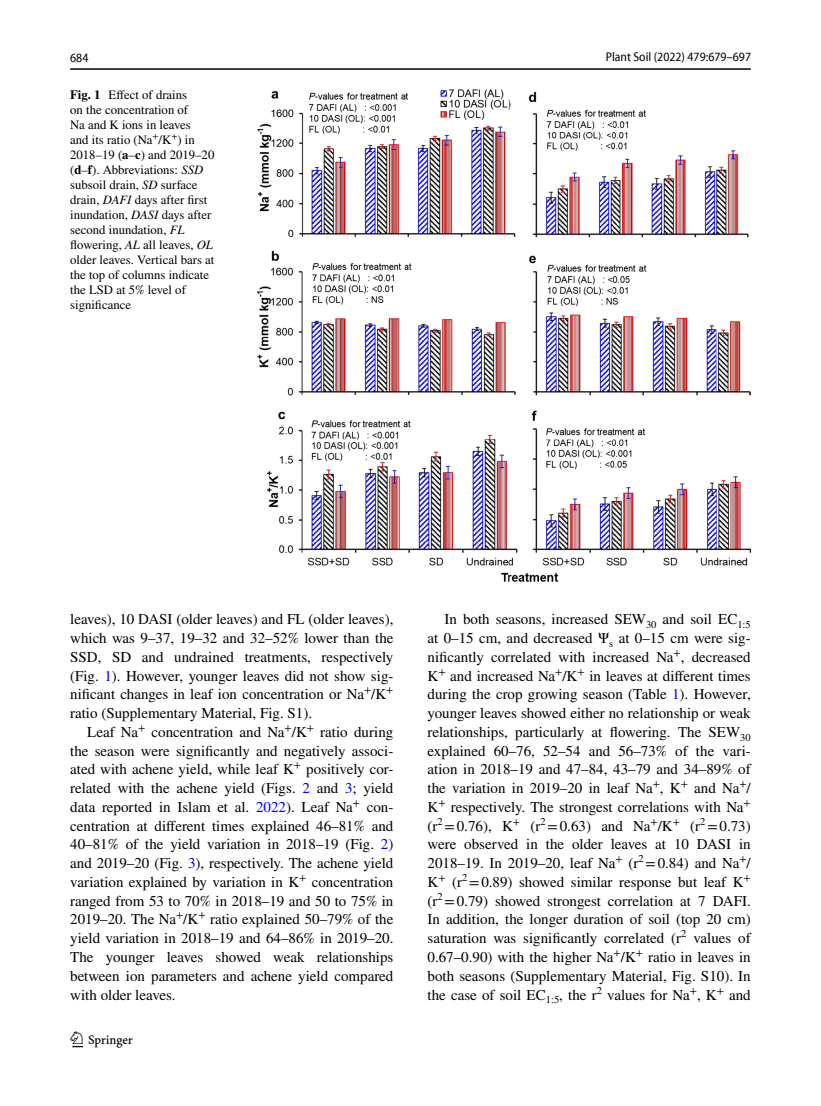
<style>
.page{position:relative;width:821px;height:1106px;background:#fff}
.page>*{position:absolute;margin:0;border:0;box-sizing:border-box;transform-origin:0 0}
.t1{font:22.5px "Springnew Regular 2";color:#000}
.t2{font:15px/18.8px "STIX";color:#000;text-align:justify}
.t3{font:12.75px/15px "STIX";color:#000}
.t4{font:semi-condensed 12.75px "Myriad Pro Unic";color:#000}
.t5{font:12.75px "Myriad Pro Unic Semi Condensed 2";color:#000}
.s1{font-weight:700}
.s2{font-style:italic}
.s3{color:#00f}
</style>
<div class="page">
<hr style="left:70px;top:68px;width:680px;height:2px;background:#000">
<img style="left:257px;top:89px;width:493px;height:492px">
<p class="t5" style="left:70px;top:53px;width:20px">684</p>
<p class="t3" style="left:70px;top:88px;width:146px"><span class="s1">Fig. 1</span> Effect of drains<br>on the concentration of<br>Na and K ions in leaves<br>and its ratio (Na<sup>+</sup>/K<sup>+</sup>) in<br>2018–19 (<span class="s1">a</span>–<span class="s1">c</span>) and 2019–20 (<span class="s1">d</span>–<span class="s1">f</span>). Abbreviations: <span class="s2">SSD </span>subsoil drain, <span class="s2">SD</span> surface drain, <span class="s2">DAFI</span> days after first inundation, <span class="s2">DASI</span> days after second inundation, <span class="s2">FL </span>flowering, <span class="s2">AL</span> all leaves, <span class="s2">OL </span>older leaves. Vertical bars at the top of columns indicate the LSD at 5% level of significance</p>
<p class="t4" style="left:606px;top:52px;width:147px">Plant Soil (2022) 479:679–697</p>
<p class="t2" style="left:70px;top:611px;width:325px">leaves), 10 DASI (older leaves) and FL (older leaves), which was 9–37, 19–32 and 32–52% lower than the SSD, SD and undrained treatments, respectively (Fig. <span class="s3">1</span>). However, younger leaves did not show sig&shy;nificant changes in leaf ion concentration or Na<sup>+</sup>/K<sup>+ </sup>ratio (Supplementary Material, Fig. S1).</p>
<p class="t2" style="left:70px;top:723px;width:325px;text-indent:17px">Leaf Na<sup>+</sup> concentration and Na<sup>+</sup>/K<sup>+</sup> ratio during the season were significantly and negatively associ&shy;ated with achene yield, while leaf K<sup>+</sup> positively cor&shy;related with the achene yield (Figs. <span class="s3">2</span> and <span class="s3">3</span>; yield data reported in Islam et al. <span class="s3">2022</span>). Leaf Na<sup>+</sup> con&shy;centration at different times explained 46–81% and 40–81% of the yield variation in 2018–19 (Fig. <span class="s3">2</span>) and 2019–20 (Fig. <span class="s3">3</span>), respectively. The achene yield variation explained by variation in K<sup>+</sup> concentration ranged from 53 to 70% in 2018–19 and 50 to 75% in 2019–20. The Na<sup>+</sup>/K<sup>+</sup> ratio explained 50–79% of the yield variation in 2018–19 and 64–86% in 2019–20.<br>The younger leaves showed weak relationships between ion parameters and achene yield compared with older leaves.</p>
<h1 class="t1" style="left:72px;top:1031px;width:62px">1 3</h1>
<p class="t2" style="left:427px;top:611px;width:325px;text-indent:17px">In both seasons, increased SEW<sub>30</sub> and soil EC<sub>1:5 </sub>at 0–15 cm, and decreased Ψ<sub>s</sub> at 0–15 cm were sig&shy;nificantly correlated with increased Na<sup>+</sup>, decreased K<sup>+</sup> and increased Na<sup>+</sup>/K<sup>+</sup> in leaves at different times during the crop growing season (Table <span class="s3">1</span>). However, younger leaves showed either no relationship or weak relationships, particularly at flowering. The SEW<sub>30 </sub>explained 60–76, 52–54 and 56–73% of the vari&shy;ation in 2018–19 and 47–84, 43–79 and 34–89% of the variation in 2019–20 in leaf Na<sup>+</sup>, K<sup>+</sup> and Na<sup>+</sup>/ K<sup>+</sup> respectively. The strongest correlations with Na<sup>+ </sup>(r<sup>2</sup> =0.76), K<sup>+</sup> (r<sup>2</sup> =0.63) and Na<sup>+</sup>/K<sup>+</sup> (r<sup>2</sup> =0.73) were observed in the older leaves at 10 DASI in 2018–19. In 2019–20, leaf Na<sup>+</sup> (r<sup>2</sup> =0.84) and Na<sup>+</sup>/ K<sup>+</sup> (r<sup>2</sup> =0.89) showed similar response but leaf K<sup>+ </sup>(r<sup>2</sup> =0.79) showed strongest correlation at 7 DAFI.<br>In addition, the longer duration of soil (top 20 cm) saturation was significantly correlated (r<sup>2</sup> values of 0.67–0.90) with the higher Na<sup>+</sup>/K<sup>+</sup> ratio in leaves in both seasons (Supplementary Material, Fig. S10). In the case of soil EC<sub>1:5</sub>, the r<sup>2</sup> values for Na<sup>+</sup>, K<sup>+</sup> and</p>
</div>
